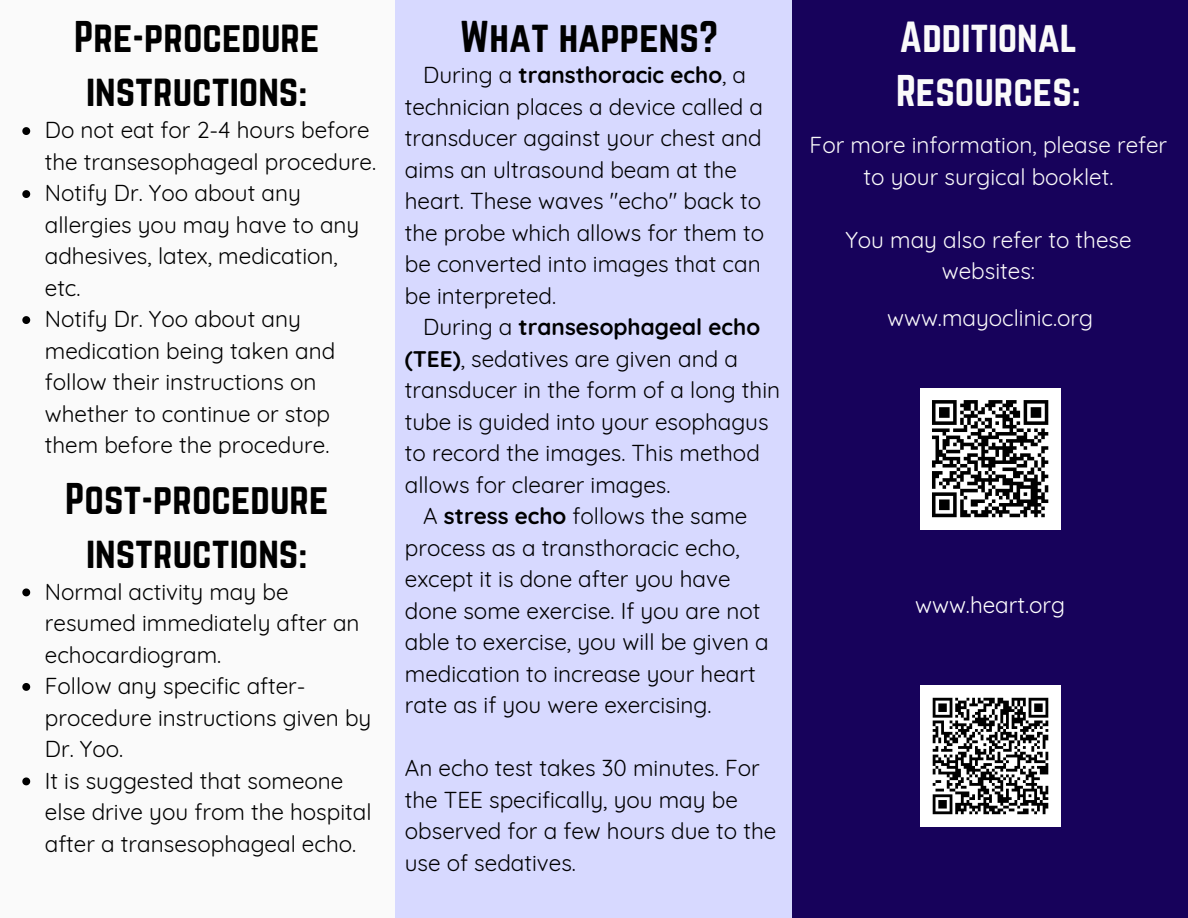
<style>
.page{position:relative;width:1188px;height:918px;background:#fafafa}
.page>*{position:absolute;margin:0;border:0;box-sizing:border-box;transform-origin:0 0}
.t1{font:39px/54px "Norwester";color:#000;text-align:center}
.t2{font:39px/54px "Norwester";color:#fafafa}
.t3{font:22.5px/31.5px "Quicksand";color:#000}
.t4{font:22.5px/31.5px "Quicksand";color:#fafafa;text-align:center}
.t5{font:22.5px "Quicksand";color:#fff}
.s1{font-weight:700}
</style>
<div class="page">
<div style="left:396px;top:0;width:397px;height:918px;background:#d7d9ff"></div>
<div style="left:792px;top:0;width:396px;height:918px;background:#17025b"></div>
<img style="left:920px;top:389px;width:141px;height:140px">
<img style="left:920px;top:686px;width:141px;height:140px">
<svg style="left:22px;top:127px;width:8px;height:8px"></svg>
<svg style="left:22px;top:190px;width:8px;height:8px"></svg>
<svg style="left:22px;top:316px;width:8px;height:8px"></svg>
<svg style="left:22px;top:588px;width:8px;height:8px"></svg>
<svg style="left:22px;top:683px;width:8px;height:8px"></svg>
<svg style="left:22px;top:777px;width:8px;height:8px"></svg>
<h1 class="t1" style="left:74px;top:11px;width:247px">Pre-procedure</h1>
<h1 class="t1" style="left:460px;top:11px;width:260px">What happens?</h1>
<h1 class="t1" style="left:86px;top:65px;width:223px">instructions:</h1>
<p class="t3" style="left:45px;top:114px;width:333px">Do not eat for 2-4 hours before the transesophageal procedure.<br>Notify Dr. Yoo about any allergies you may have to any adhesives, latex, medication, etc.<br>Notify Dr. Yoo about any medication being taken and follow their instructions on whether to continue or stop them before the procedure.</p>
<h1 class="t1" style="left:65px;top:473px;width:265px">Post-procedure instructions:</h1>
<p class="t3" style="left:45px;top:576px;width:328px">Normal activity may be resumed immediately after an echocardiogram.<br>Follow any specific after&shy;procedure instructions given by<br>Dr. Yoo.<br>It is suggested that someone else drive you from the hospital after a transesophageal echo.</p>
<p class="t3" style="left:405px;top:59px;width:361px;text-indent:18px">During a <span class="s1">transthoracic echo</span>, a technician places a device called a transducer against your chest and aims an ultrasound beam at the heart. These waves "echo" back to the probe which allows for them to be converted into images that can be interpreted.</p>
<p class="t3" style="left:405px;top:311px;width:377px;text-indent:18px">During a <span class="s1">transesophageal echo (TEE)</span>, sedatives are given and a transducer in the form of a long thin tube is guided into your esophagus to record the images. This method allows for clearer images.</p>
<p class="t3" style="left:405px;top:500px;width:366px;text-indent:18px">A <span class="s1">stress echo</span> follows the same process as a transthoracic echo, except it is done after you have done some exercise. If you are not able to exercise, you will be given a medication to increase your heart rate as if you were exercising.</p>
<p class="t3" style="left:405px;top:752px;width:373px">An echo test takes 30 minutes. For the TEE specifically, you may be observed for a few hours due to the use of sedatives.</p>
<h1 class="t2" style="left:896px;top:12px;width:186px">Additional<br>Resources:</h1>
<p class="t4" style="left:810px;top:129px;width:359px">For more information, please refer to your surgical booklet.</p>
<p class="t4" style="left:845px;top:224px;width:288px">You may also refer to these websites:</p>
<p class="t4" style="left:887px;top:302px;width:208px">www.mayoclinic.org</p>
<p class="t5" style="left:915px;top:590px;width:152px">www.heart.org</p>
</div>
